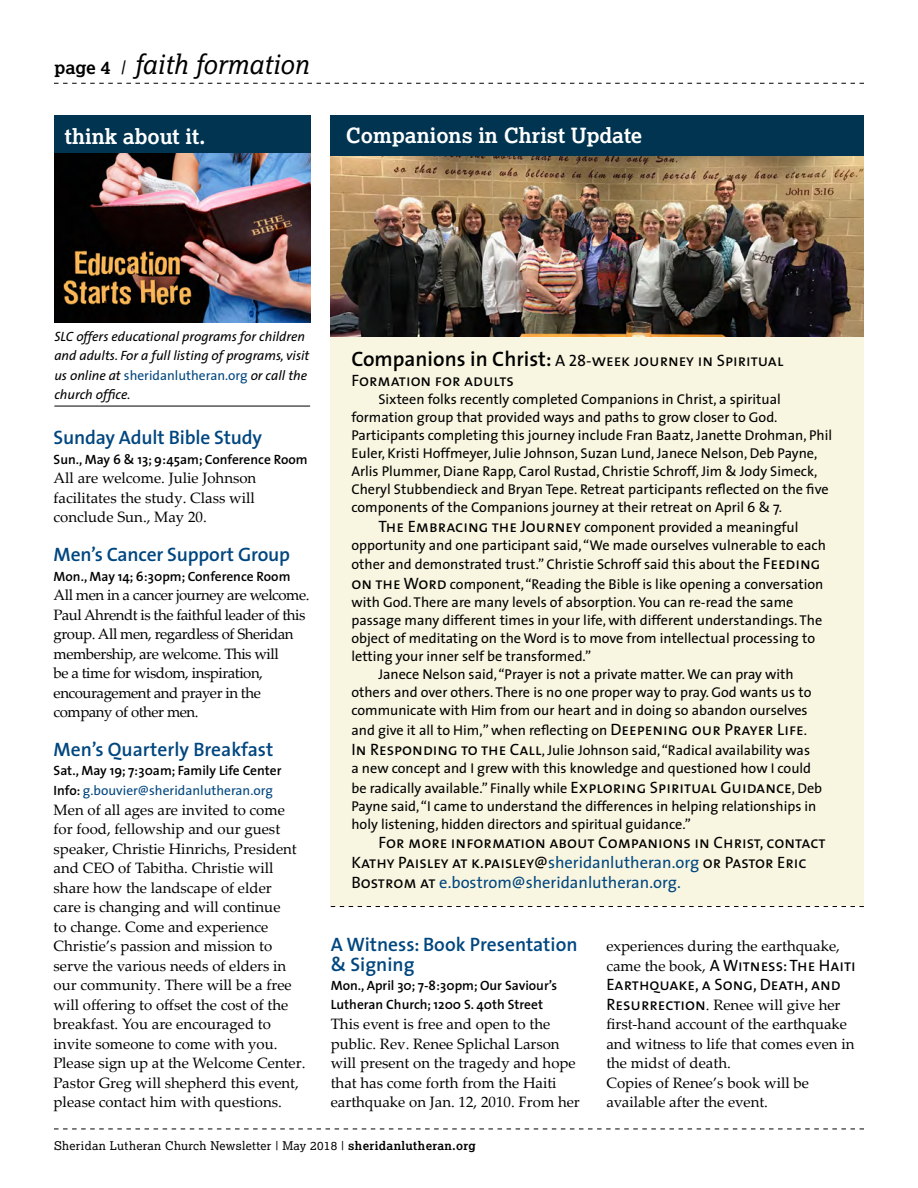
<style>
.page{position:relative;width:918px;height:1188px;background:#fff}
.page>*{position:absolute;margin:0;border:0;box-sizing:border-box;transform-origin:0 0}
.t1{font:italic 27px "Lexia";color:#000}
.t2{font:700 21px "Lexia";color:#fff}
.t3{font:600 19.5px/19.5px "The Sans";letter-spacing:-.005em;color:#00467f}
.t4{font:16.5px/19.8px "The Sans Caps";color:#000}
.t5{font:16.5px "The Sans";color:#00467f}
.t6{font:15px/19.5px "Palatino Linotype";color:#000}
.t7{font:15px/19.5px "Palatino Linotype";letter-spacing:-.03em;color:#000}
.t8{font:14.25px/18px "The Sans";color:#000}
.t9{font:600 13.5px/19.5px "The Sans";color:#000}
.t10{font:italic 13.5px/19.5px "The Sans";color:#000}
.t11{font:12px "Lexia";letter-spacing:.03em;color:#000}
.s1{font-weight:700;font-style:normal;font-size:18px}
.s2{font-size:18px}
.s3{font-style:normal;color:#00467f}
.s4{font-weight:400;color:#00467f}
.s5{font-family:"The Sans";font-weight:600;font-size:21px}
.s6{font-family:"The Sans Caps";font-size:16.5px}
.s7{font-family:"The Sans";color:#00467f}
.s8{font-family:"The Sans Caps";color:#000}
.s9{font-family:"Palatino Linotype";font-size:15px}
.s10{font-weight:700}
</style>
<div class="page">
<svg style="left:54px;top:83px;width:810px;height:1px"></svg>
<svg style="left:54px;top:1129px;width:810px;height:1px"></svg>
<div style="left:331px;top:336px;width:533px;height:570px;background:#f8f6e1"></div>
<hr style="left:54px;top:406px;width:256px;height:1px;background:#000">
<img style="left:54px;top:153px;width:256px;height:170px">
<div style="left:54px;top:115px;width:256px;height:38px;background:#003450"></div>
<div style="left:331px;top:115px;width:533px;height:42px;background:#003450"></div>
<img style="left:331px;top:157px;width:533px;height:179px">
<svg style="left:331px;top:906px;width:533px;height:1px"></svg>
<h1 class="t1" style="left:54px;top:47px;width:256px"><span class="s1">page 4</span> <span class="s2">|</span> faith formation</h1>
<h2 class="t2" style="left:65px;top:123px;width:143px">think about it.</h2>
<h2 class="t2" style="left:346px;top:122px;width:298px">Companions in Christ Update</h2>
<p class="t10" style="left:54px;top:326px;width:257px">SLC offers educational programs for children and adults. For a full listing of programs, visit us online at <span class="s3">sheridanlutheran.org</span> or call the church office.</p>
<h3 class="t3" style="left:54px;top:427px;width:210px">Sunday Adult Bible Study</h3>
<p class="t9" style="left:54px;top:449px;width:256px">Sun., May 6 &amp; 13; 9:45am; Conference Room</p>
<p class="t6" style="left:54px;top:468px;width:204px;text-align:justify">All are welcome. Julie Johnson facilitates the study. Class will conclude Sun., May 20.</p>
<h3 class="t3" style="left:54px;top:544px;width:238px">Men’s Cancer Support Group</h3>
<p class="t9" style="left:54px;top:566px;width:238px">Mon., May 14; 6:30pm; Conference Room</p>
<p class="t7" style="left:54px;top:585px;width:257px">All men in a cancer journey are welcome.<br>Paul Ahrendt is the faithful leader of this group. All men, regardless of Sheridan membership, are welcome. This will<br>be a time for wisdom, inspiration, encouragement and prayer in the company of other men.</p>
<h3 class="t3" style="left:54px;top:739px;width:221px">Men’s Quarterly Breakfast</h3>
<p class="t9" style="left:54px;top:761px;width:229px">Sat., May 19; 7:30am; Family Life Center<br>Info: <span class="s4">g.bouvier@sheridanlutheran.org</span></p>
<p class="t6" style="left:54px;top:799px;width:253px">Men of all ages are invited to come for food, fellowship and our guest speaker, Christie Hinrichs, President and CEO of Tabitha. Christie will share how the landscape of elder<br>care is changing and will continue<br>to change. Come and experience Christie’s passion and mission to serve the various needs of elders in our community. There will be a free will offering to offset the cost of the breakfast. You are encouraged to invite someone to come with you.<br>Please sign up at the Welcome Center.<br>Pastor Greg will shepherd this event, please contact him with questions.</p>
<p class="t4" style="left:351px;top:351px;width:434px"><span class="s5">Companions in Christ:</span> A 28-week journey in Spiritual<br>Formation for adults</p>
<p class="t8" style="left:351px;top:390px;width:482px;text-indent:27px">Sixteen folks recently completed Companions in Christ, a spiritual formation group that provided ways and paths to grow closer to God.<br>Participants completing this journey include Fran Baatz, Janette Drohman, Phil Euler, Kristi Hoffmeyer, Julie Johnson, Suzan Lund, Janece Nelson, Deb Payne, Arlis Plummer, Diane Rapp, Carol Rustad, Christie Schroff, Jim &amp; Jody Simeck, Cheryl Stubbendieck and Bryan Tepe. Retreat participants reflected on the five components of the Companions journey at their retreat on April 6 &amp; 7.</p>
<p class="t8" style="left:351px;top:518px;width:476px;text-align:center"><span class="s6">The Embracing the Journey</span> component provided a meaningful opportunity and one participant said, “We made ourselves vulnerable to each</p>
<p class="t8" style="left:351px;top:555px;width:474px;line-height:19.8px">other and demonstrated trust.” Christie Schroff said this about the <span class="s6">Feeding on the Word</span> component, “Reading the Bible is like opening a conversation</p>
<p class="t8" style="left:351px;top:593px;width:444px">with God. There are many levels of absorption. You can re-read the same</p>
<p class="t8" style="left:351px;top:611px;width:472px">passage many different times in your life, with different understandings. The</p>
<p class="t8" style="left:351px;top:629px;width:465px">object of meditating on the Word is to move from intellectual processing to</p>
<p class="t8" style="left:351px;top:647px;width:241px">letting your inner self be transformed.”</p>
<p class="t8" style="left:378px;top:665px;width:417px">Janece Nelson said, “Prayer is not a private matter. We can pray with</p>
<p class="t8" style="left:351px;top:683px;width:462px">others and over others. There is no one proper way to pray. God wants us to</p>
<p class="t8" style="left:351px;top:701px;width:458px">communicate with Him from our heart and in doing so abandon ourselves</p>
<p class="t8" style="left:351px;top:720px;width:460px;line-height:19.8px">and give it all to Him,” when reflecting on <span class="s6">Deepening our Prayer Life</span>.<br><span class="s6">In Responding to the Call</span>, Julie Johnson said, “Radical availability was</p>
<p class="t8" style="left:351px;top:758px;width:472px;line-height:19.8px">a new concept and I grew with this knowledge and questioned how I could be radically available.” Finally while <span class="s6">Exploring Spiritual Guidance</span>, Deb</p>
<p class="t8" style="left:351px;top:797px;width:467px">Payne said, “I came to understand the differences in helping relationships in holy listening, hidden directors and spiritual guidance.”</p>
<p class="t4" style="left:351px;top:833px;width:476px;text-indent:27px">For more information about Companions in Christ, contact<br>Kathy Paisley at k.paisley@<span class="s7">sheridanlutheran.org</span> or Pastor Eric</p>
<p class="t5" style="left:351px;top:872px;width:331px"><span class="s8">Bostrom at</span> e.bostrom@sheridanlutheran.org.</p>
<h3 class="t3" style="left:331px;top:934px;width:248px">A Witness: Book Presentation &amp; Signing</h3>
<p class="t9" style="left:331px;top:975px;width:228px">Mon., April 30; 7-8:30pm; Our Saviour’s<br>Lutheran Church; 1200 S. 40th Street</p>
<p class="t6" style="left:331px;top:1014px;width:251px">This event is free and open to the public. Rev. Renee Splichal Larson will present on the tragedy and hope that has come forth from the Haiti earthquake on Jan. 12, 2010. From her</p>
<p class="t6" style="left:606px;top:936px;width:235px">experiences during the earthquake,</p>
<p class="t4" style="left:606px;top:955px;width:251px"><span class="s9">came the book,</span> A Witness: The Haiti<br>Earthquake, a Song, Death, and</p>
<p class="t6" style="left:606px;top:994px;width:250px"><span class="s6">Resurrection</span>. Renee will give her first-hand account of the earthquake and witness to life that comes even in the midst of death.<br>Copies of Renee’s book will be available after the event.</p>
<p class="t11" style="left:54px;top:1138px;width:423px">Sheridan Lutheran Church Newsletter | May 2018 | <span class="s10">sheridanlutheran.org</span></p>
</div>
